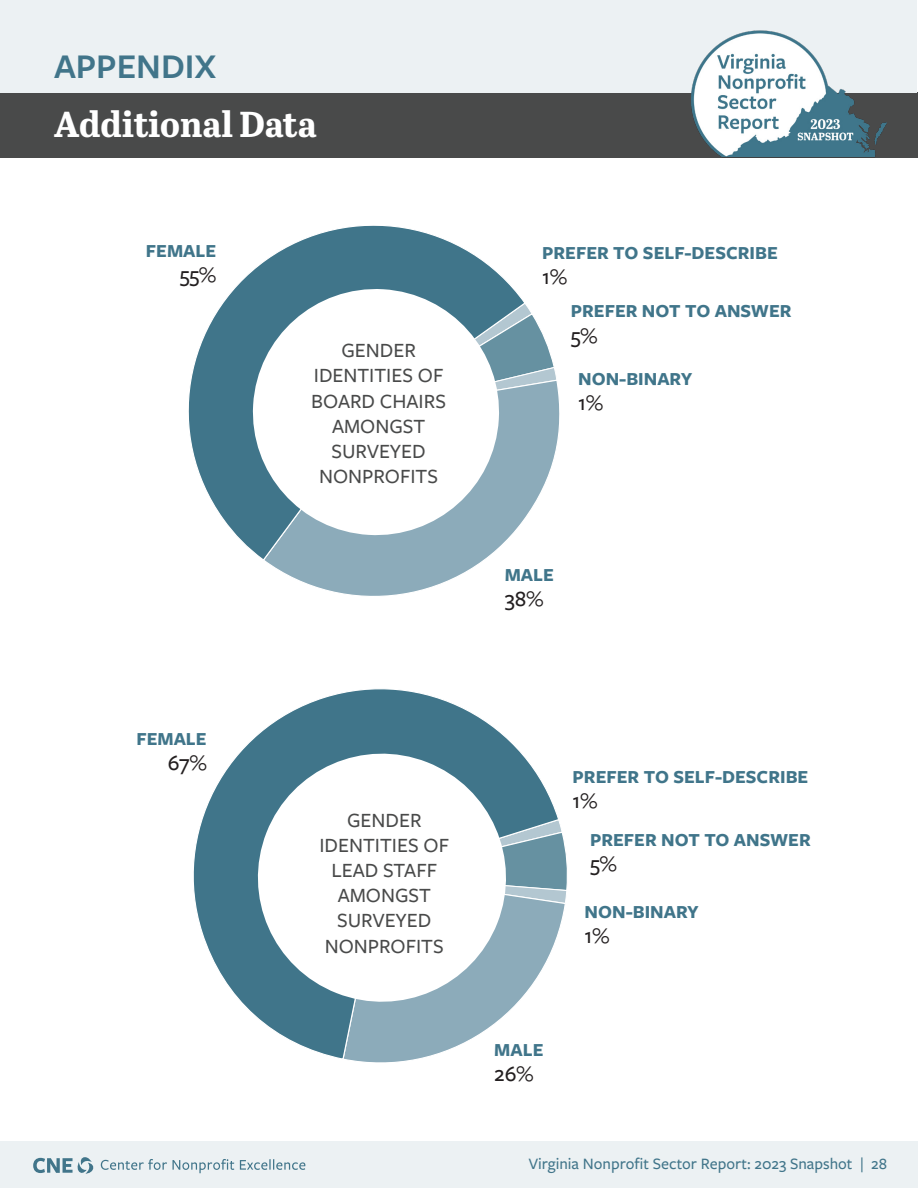
<style>
.page{position:relative;width:918px;height:1188px;background:#fff}
.page>*{position:absolute;margin:0;border:0;box-sizing:border-box;transform-origin:0 0}
.t1{font:700 36px "Abril Titling";color:#fff}
.t2{font:600 36px "Freight Sans Pro";color:#41758a}
.t3{font:500 22.95px "Freight Sans Pro";color:#231f20}
.t4{font:500 21px/25.2px "Freight Sans Pro";color:#494a4a;text-align:center}
.t5{font:700 19.05px "Freight Sans Pro";color:#40758a}
.t6{font:500 16.5px "Freight Sans Pro";color:#41758a}
</style>
<div class="page">
<div style="left:0;top:92px;width:918px;height:66px;background:#494a4a"></div>
<div style="left:1px;top:0;width:916px;height:92px;background:#ecf1f3"></div>
<img style="left:691px;top:30px;width:196px;height:128px">
<div style="left:0;top:1142px;width:918px;height:46px;background:#ecf1f3"></div>
<svg style="left:33px;top:1157px;width:61px;height:17px"></svg>
<svg style="left:101px;top:1159px;width:66px;height:11px"></svg>
<svg style="left:173px;top:1159px;width:61px;height:14px"></svg>
<svg style="left:240px;top:1159px;width:65px;height:11px"></svg>
<svg style="left:527px;top:307px;width:29px;height:72px"></svg>
<svg style="left:267px;top:379px;width:293px;height:217px"></svg>
<svg style="left:188px;top:225px;width:339px;height:337px"></svg>
<svg style="left:249px;top:285px;width:254px;height:254px"></svg>
<svg style="left:560px;top:826px;width:7px;height:48px"></svg>
<svg style="left:359px;top:874px;width:208px;height:189px"></svg>
<svg style="left:193px;top:689px;width:367px;height:372px"></svg>
<svg style="left:242px;top:737px;width:280px;height:281px"></svg>
<p class="t2" style="left:54px;top:42px;width:164px">APPENDIX</p>
<p class="t1" style="left:54px;top:98px;width:264px">Additional Data</p>
<p class="t5" style="left:146px;top:238px;width:72px">FEMALE</p>
<p class="t3" style="left:180px;top:260px;width:38px">55%</p>
<p class="t4" style="left:311px;top:337px;width:136px">GENDER<br>IDENTITIES OF<br>BOARD CHAIRS<br>AMONGST<br>SURVEYED<br>NONPROFITS</p>
<p class="t5" style="left:542px;top:239px;width:237px">PREFER TO SELF-DESCRIBE</p>
<p class="t3" style="left:542px;top:261px;width:26px">1%</p>
<p class="t5" style="left:571px;top:298px;width:222px">PREFER NOT TO ANSWER</p>
<p class="t3" style="left:571px;top:320px;width:28px">5%</p>
<p class="t5" style="left:578px;top:365px;width:116px">NON-BINARY</p>
<p class="t3" style="left:578px;top:387px;width:26px">1%</p>
<p class="t5" style="left:505px;top:562px;width:51px">MALE</p>
<p class="t3" style="left:505px;top:583px;width:40px">38%</p>
<p class="t5" style="left:136px;top:726px;width:72px">FEMALE</p>
<p class="t3" style="left:168px;top:748px;width:40px">67%</p>
<p class="t4" style="left:319px;top:806px;width:131px">GENDER<br>IDENTITIES OF<br>LEAD STAFF<br>AMONGST<br>SURVEYED<br>NONPROFITS</p>
<p class="t5" style="left:573px;top:764px;width:237px">PREFER TO SELF-DESCRIBE</p>
<p class="t3" style="left:573px;top:786px;width:26px">1%</p>
<p class="t5" style="left:590px;top:827px;width:222px">PREFER NOT TO ANSWER</p>
<p class="t3" style="left:590px;top:849px;width:28px">5%</p>
<p class="t5" style="left:494px;top:1036px;width:51px">MALE</p>
<p class="t3" style="left:494px;top:1058px;width:41px">26%</p>
<p class="t5" style="left:585px;top:898px;width:116px">NON-BINARY</p>
<p class="t3" style="left:585px;top:920px;width:26px">1%</p>
<p class="t6" style="left:529px;top:1153px;width:360px">Virginia Nonprofit Sector Report: 2023 Snapshot | 28</p>
</div>
